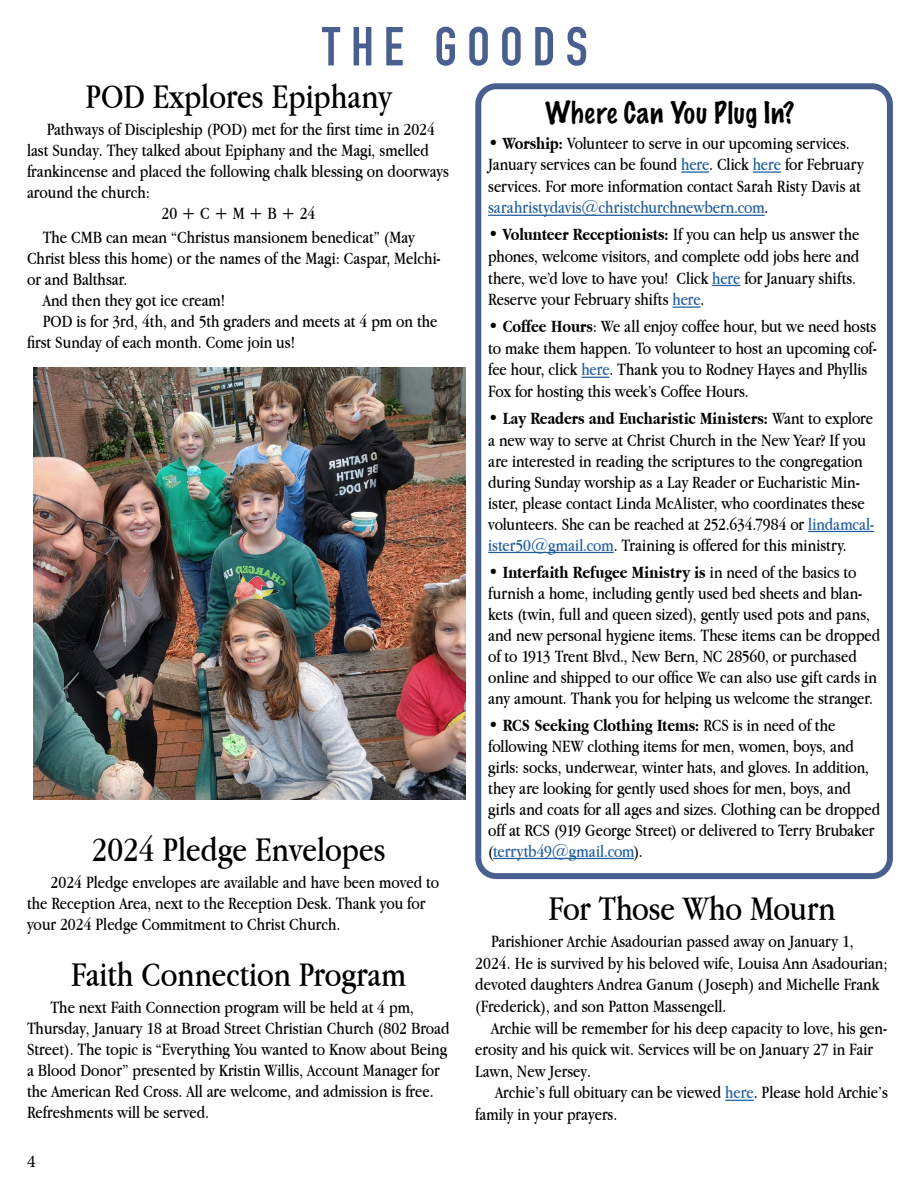
<style>
.page{position:relative;width:918px;height:1188px;background:#fff}
.page>*{position:absolute;margin:0;border:0;box-sizing:border-box;transform-origin:0 0}
.t1{font:700 54px "DIN Condensed";letter-spacing:.18em;color:#495f90}
.t2{font:36px "Apple Garamond";color:#000}
.t3{font:100 27px "Marker Felt";letter-spacing:.035em;color:#000}
.t4{font:18px/21px "Apple Garamond";color:#000}
.t5{font:18px "Minion Pro";color:#000}
.s1{font-weight:700}
.s2{color:#215e9e}
</style>
<div class="page">
<div style="left:475px;top:83px;width:418px;height:796px;border:6px solid #495f90;border-radius:18px"></div>
<svg style="left:725px;top:1100px;width:29px;height:1px"></svg>
<hr style="left:681px;top:171px;width:28px;height:2px;background:#215e9e">
<hr style="left:753px;top:171px;width:28px;height:2px;background:#215e9e">
<hr style="left:488px;top:215px;width:277px;height:1px;background:#215e9e">
<svg style="left:712px;top:285px;width:28px;height:1px"></svg>
<hr style="left:673px;top:306px;width:27px;height:2px;background:#215e9e">
<svg style="left:581px;top:377px;width:28px;height:1px"></svg>
<hr style="left:808px;top:531px;width:66px;height:1px;background:#215e9e">
<hr style="left:488px;top:552px;width:126px;height:1px;background:#215e9e">
<hr style="left:493px;top:858px;width:141px;height:1px;background:#215e9e">
<img style="left:34px;top:368px;width:432px;height:432px">
<h1 class="t1" style="left:322px;top:10px;width:267px">THE GOODS</h1>
<h3 class="t3" style="left:545px;top:91px;width:251px">Where Can You Plug In?</h3>
<h2 class="t2" style="left:86px;top:75px;width:308px">POD Explores Epiphany</h2>
<p class="t4" style="left:47px;top:119px;width:390px">Pathways of Discipleship (POD) met for the first time in 2024</p>
<p class="t4" style="left:27px;top:140px;width:404px">last Sunday. They talked about Epiphany and the Magi, smelled</p>
<p class="t4" style="left:27px;top:161px;width:424px">frankincense and placed the following chalk blessing on doorways</p>
<p class="t4" style="left:27px;top:182px;width:125px">around the church:</p>
<p class="t4" style="left:162px;top:203px;width:155px">20 + C + M + B + 24</p>
<p class="t4" style="left:43px;top:227px;width:374px">The CMB can mean “Christus mansionem benedicat” (May</p>
<p class="t4" style="left:27px;top:248px;width:415px">Christ bless this home) or the names of the Magi: Caspar, Melchi-</p>
<p class="t4" style="left:27px;top:269px;width:102px">or and Balthsar.</p>
<p class="t4" style="left:43px;top:290px;width:184px">And then they got ice cream!</p>
<p class="t4" style="left:43px;top:311px;width:396px">POD is for 3rd, 4th, and 5th graders and meets at 4 pm on the</p>
<p class="t4" style="left:27px;top:332px;width:270px">first Sunday of each month. Come join us!</p>
<p class="t4" style="left:488px;top:132px;width:377px;line-height:21.6px">• <span class="s1">Worship:</span> Volunteer to serve in our upcoming services.<br>January services can be found <span class="s2">here</span>. Click <span class="s2">here</span> for February services. For more information contact Sarah Risty Davis at <span class="s2">sarahristydavis@christchurchnewbern.com</span>.</p>
<p class="t4" style="left:488px;top:223px;width:373px;line-height:21.6px">• <span class="s1">Volunteer Receptionists:</span> If you can help us answer the phones, welcome visitors, and complete odd jobs here and there, we’d love to have you! Click <span class="s2">here</span> for January shifts.<br>Reserve your February shifts <span class="s2">here</span>.</p>
<p class="t4" style="left:488px;top:315px;width:390px;line-height:21.6px">• <span class="s1">Coffee Hours</span>: We all enjoy coffee hour, but we need hosts to make them happen. To volunteer to host an upcoming cof&shy;fee hour, click <span class="s2">here</span>. Thank you to Rodney Hayes and Phyllis Fox for hosting this week’s Coffee Hours.</p>
<p class="t4" style="left:488px;top:407px;width:388px">• <span class="s1">Lay Readers and Eucharistic Ministers:</span> Want to explore a new way to serve at Christ Church in the New Year? If you are interested in reading the scriptures to the congregation during Sunday worship as a Lay Reader or Eucharistic Min&shy;ister, please contact Linda McAlister, who coordinates these volunteers. She can be reached at 252.634.7984 or <span class="s2">lindamcal&shy;ister50@gmail.com</span>. Training is offered for this ministry.</p>
<p class="t4" style="left:488px;top:561px;width:394px">• <span class="s1">Interfaith Refugee Ministry is</span> in need of the basics to furnish a home, including gently used bed sheets and blan&shy;kets (twin, full and queen sized), gently used pots and pans, and new personal hygiene items. These items can be dropped of to 1913 Trent Blvd., New Bern, NC 28560, or purchased online and shipped to our office We can also use gift cards in any amount. Thank you for helping us welcome the stranger.</p>
<p class="t4" style="left:488px;top:714px;width:394px">• <span class="s1">RCS Seeking Clothing Items:</span> RCS is in need of the following NEW clothing items for men, women, boys, and girls: socks, underwear, winter hats, and gloves. In addition, they are looking for gently used shoes for men, boys, and girls and coats for all ages and sizes. Clothing can be dropped off at RCS (919 George Street) or delivered to Terry Brubaker (<span class="s2">terrytb49@gmail.com</span>).</p>
<h2 class="t2" style="left:92px;top:828px;width:295px">2024 Pledge Envelopes</h2>
<p class="t4" style="left:27px;top:871px;width:414px;text-indent:24px">2024 Pledge envelopes are available and have been moved to the Reception Area, next to the Reception Desk. Thank you for your 2024 Pledge Commitment to Christ Church.</p>
<h2 class="t2" style="left:71px;top:953px;width:336px">Faith Connection Program</h2>
<p class="t4" style="left:27px;top:997px;width:424px;text-indent:24px">The next Faith Connection program will be held at 4 pm, Thursday, January 18 at Broad Street Christian Church (802 Broad Street). The topic is “Everything You wanted to Know about Being a Blood Donor” presented by Kristin Willis, Account Manager for the American Red Cross. All are welcome, and admission is free.<br>Refreshments will be served.</p>
<h2 class="t2" style="left:548px;top:887px;width:289px">For Those Who Mourn</h2>
<p class="t4" style="left:475px;top:930px;width:414px;line-height:21.6px;text-indent:16px">Parishioner Archie Asadourian passed away on January 1, 2024. He is survived by his beloved wife, Louisa Ann Asadourian; devoted daughters Andrea Ganum (Joseph) and Michelle Frank (Frederick), and son Patton Massengell.</p>
<p class="t4" style="left:475px;top:1017px;width:413px;line-height:21.6px;text-indent:16px">Archie will be remember for his deep capacity to love, his gen&shy;erosity and his quick wit. Services will be on January 27 in Fair<br>Lawn, New Jersey.</p>
<p class="t4" style="left:475px;top:1081px;width:414px;line-height:21.6px;text-indent:20px">Archie’s full obituary can be viewed <span class="s2">here</span>. Please hold Archie’s family in your prayers.</p>
<p class="t5" style="left:27px;top:1150px;width:10px">4</p>
</div>
